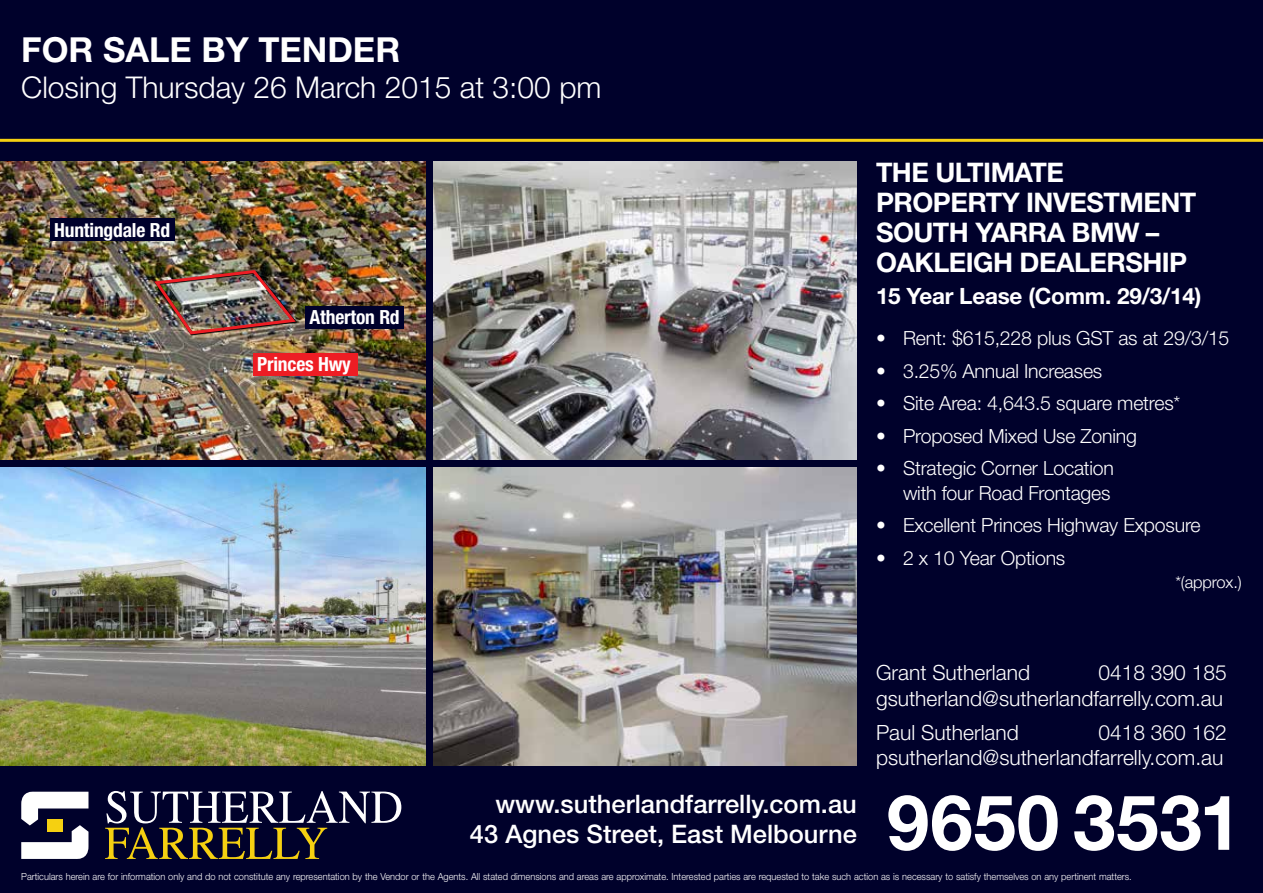
<style>
.page{position:relative;width:1263px;height:893px;background:#00012b}
.page>*{position:absolute;margin:0;border:0;box-sizing:border-box;transform-origin:0 0}
.t1{font:700 76.5px "Helvetica Neue LT Std";letter-spacing:.01em;color:#fff}
.t2{font:700 34.5px "Helvetica Neue LT Std";color:#fff}
.t3{font:300 30px "Helvetica Neue LT Std";color:#fff}
.t4{font:700 27px/30px "Helvetica Neue LT Std";letter-spacing:-.02em;color:#fff}
.t5{font:500 25.5px/30px "Helvetica Neue LT Std";color:#fff;text-align:right}
.t6{font:700 22.5px "Helvetica Neue LT Std";letter-spacing:-.01em;color:#fff}
.t7{font:300 21px/25.5px "Helvetica Neue LT Std";color:#fff;text-align:right}
.t8{font:300 19.5px/24px "Helvetica Neue LT Std";letter-spacing:-.01em;color:#fff;text-align:right}
.t9{font:700 condensed 19.5px "Helvetica Neue LT Std";letter-spacing:-.01em;color:#fff}
.t10{font:300 16.5px "Helvetica Neue LT Std";letter-spacing:-.01em;color:#fff}
.t11{font:300 9.75px "Helvetica Neue LT Std";color:#fff;scale:.95 1}
</style>
<div class="page">
<svg style="left:21px;top:791px;width:67px;height:68px"></svg>
<svg style="left:105px;top:791px;width:296px;height:68px"></svg>
<hr style="left:0;top:139px;width:1263px;height:3px;background:#f5d011">
<img style="left:0;top:162px;width:425px;height:297px">
<img style="left:434px;top:162px;width:423px;height:297px">
<img style="left:434px;top:468px;width:423px;height:297px">
<img style="left:0;top:468px;width:425px;height:297px">
<div style="left:50px;top:219px;width:124px;height:22px;background:#00012b"></div>
<div style="left:253px;top:353px;width:105px;height:22px;background:#ed1d24"></div>
<div style="left:305px;top:306px;width:99px;height:23px;background:#00012b"></div>
<img style="left:153px;top:268px;width:146px;height:68px">
<h2 class="t2" style="left:21px;top:28px;width:380px">FOR SALE BY TENDER</h2>
<h3 class="t3" style="left:21px;top:69px;width:582px">Closing Thursday 26 March 2015 at 3:00 pm</h3>
<h3 class="t9" style="left:54px;top:218px;width:117px">Huntingdale Rd</h3>
<h3 class="t9" style="left:310px;top:306px;width:92px">Atherton Rd</h3>
<h3 class="t9" style="left:257px;top:352px;width:95px">Princes Hwy</h3>
<h3 class="t4" style="left:876px;top:157px;width:322px">THE ULTIMATE<br>PROPERTY INVESTMENT<br>SOUTH YARRA BMW –<br>OAKLEIGH DEALERSHIP</h3>
<h3 class="t6" style="left:876px;top:282px;width:327px">15 Year Lease (Comm. 29/3/14)</h3>
<h3 class="t8" style="left:876px;top:326px;width:355px">• Rent: $615,228 plus GST as at 29/3/15</h3>
<h3 class="t8" style="left:876px;top:359px;width:228px">• 3.25% Annual Increases</h3>
<h3 class="t8" style="left:876px;top:391px;width:306px">• Site Area: 4,643.5 square metres*</h3>
<h3 class="t8" style="left:876px;top:424px;width:263px">• Proposed Mixed Use Zoning</h3>
<h3 class="t8" style="left:876px;top:456px;width:239px">• Strategic Corner Location with four Road Frontages</h3>
<h3 class="t8" style="left:876px;top:513px;width:326px">• Excellent Princes Highway Exposure</h3>
<h3 class="t8" style="left:876px;top:545px;width:191px">• 2 x 10 Year Options</h3>
<h3 class="t10" style="left:1175px;top:572px;width:68px">*(approx.)</h3>
<h3 class="t7" style="left:876px;top:660px;width:156px">Grant Sutherland</h3>
<h3 class="t7" style="left:876px;top:660px;width:352px">0418 390 185 gsutherland@sutherlandfarrelly.com.au</h3>
<h3 class="t7" style="left:876px;top:719px;width:144px">Paul Sutherland</h3>
<h3 class="t7" style="left:876px;top:719px;width:352px">0418 360 162 psutherland@sutherlandfarrelly.com.au</h3>
<h1 class="t1" style="left:887px;top:775px;width:356px">9650 3531</h1>
<h3 class="t5" style="left:470px;top:789px;width:388px">www.sutherlandfarrelly.com.au<br>43 Agnes Street, East Melbourne</h3>
<p class="t11" style="left:21px;top:871px;width:1170px">Particulars herein are for information only and do not constitute any representation by the Vendor or the Agents. All stated dimensions and areas are approximate. Interested parties are requested to take such action as is necessary to satisfy themselves on any pertinent matters.</p>
</div>
